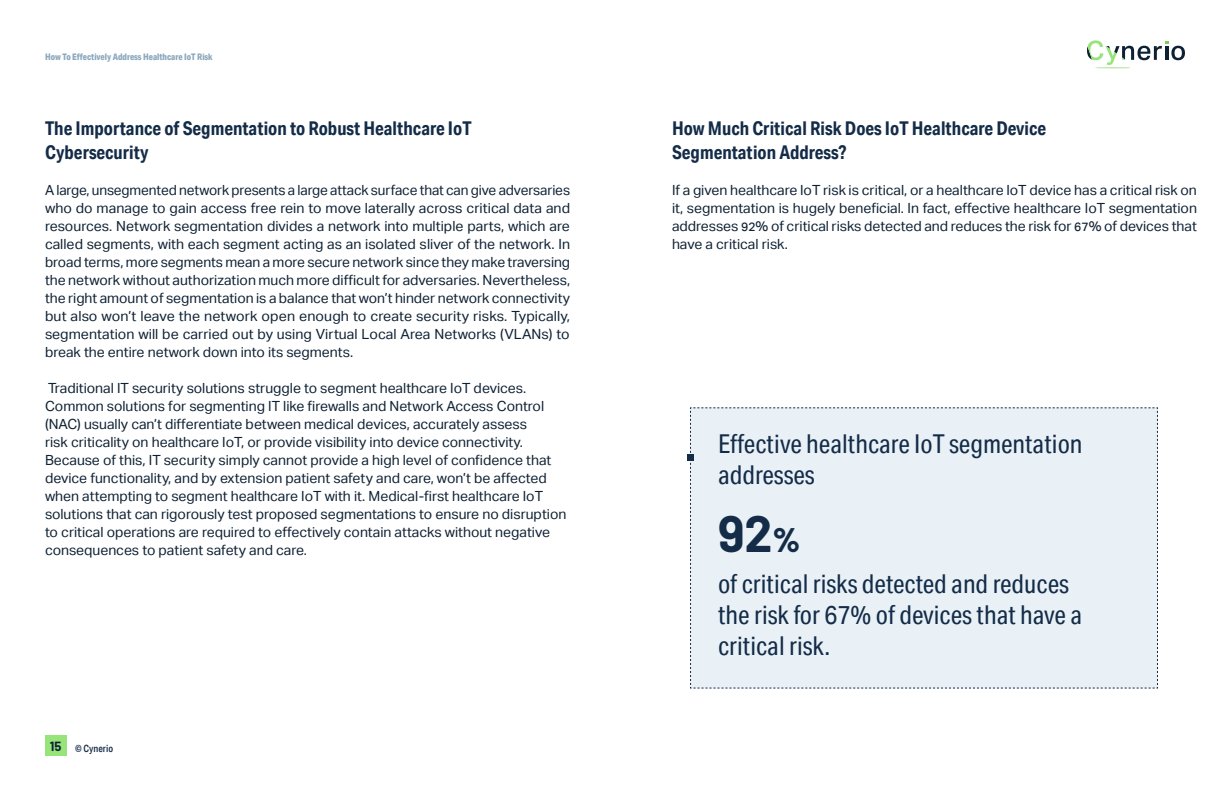
<style>
.page{position:relative;width:1230px;height:795px;background:#fff}
.page>*{position:absolute;margin:0;border:0;box-sizing:border-box;transform-origin:0 0}
.כותרות_ביניים_H3{font:700 50px "Barlow";color:#142c48}
.טקסט_גרפים{font:26px/31px "Aktiv Grotesk Cd";color:#142c48}
.כותרות_משנה_H2{font:700 19px/24px "Aktiv Grotesk Cd";color:#142c48}
.כותרות_משנה_H2-2{font:14px/18px "Aktiv Grotesk";color:#0e2133;text-align:justify}
.t1{font:500 10px "Aktiv Grotesk Cd";color:#142c48}
.כותרת_גדולה_H1{font:800 9px "Aktiv Grotesk Cd";color:#8ca8bd}
.s1{font-family:"Barlow";font-weight:700;font-size:13px;color:#0e2133}
.s2{font-weight:800;font-size:34px}
</style>
<div class="page">
<svg style="left:1087px;top:40px;width:98px;height:29px"></svg>
<div style="left:45px;top:736px;width:21px;height:20px;background:#97e57a"></div>
<div style="left:687px;top:407px;width:471px;height:282px;background:#e9f1f7"></div>
<p class="כותרת_גדולה_H1" style="left:45px;top:52px;width:169px">How To Effectively Address Healthcare IoT Risk</p>
<p class="כותרות_משנה_H2" style="left:45px;top:116px;width:428px">The Importance of Segmentation to Robust Healthcare IoT<br>Cybersecurity</p>
<p class="כותרות_משנה_H2-2" style="left:45px;top:181px;width:527px">A large, unsegmented network presents a large attack surface that can give adversaries who do manage to gain access free rein to move laterally across critical data and resources. Network segmentation divides a network into multiple parts, which are called segments, with each segment acting as an isolated sliver of the network. In broad terms, more segments mean a more secure network since they make traversing the network without authorization much more difficult for adversaries. Nevertheless, the right amount of segmentation is a balance that won’t hinder network connectivity but also won’t leave the network open enough to create security risks. Typically, segmentation will be carried out by using Virtual Local Area Networks (VLANs) to break the entire network down into its segments.</p>
<p class="כותרות_משנה_H2-2" style="left:45px;top:379px;width:523px;text-align:left">Traditional IT security solutions struggle to segment healthcare IoT devices.<br>Common solutions for segmenting IT like firewalls and Network Access Control (NAC) usually can’t differentiate between medical devices, accurately assess<br>risk criticality on healthcare IoT, or provide visibility into device connectivity.<br>Because of this, IT security simply cannot provide a high level of confidence that device functionality, and by extension patient safety and care, won’t be affected when attempting to segment healthcare IoT with it. Medical-first healthcare IoT solutions that can rigorously test proposed segmentations to ensure no disruption to critical operations are required to effectively contain attacks without negative consequences to patient safety and care.</p>
<p class="t1" style="left:50px;top:742px;width:65px"><span class="s1">15</span> © Cynerio</p>
<p class="כותרות_משנה_H2" style="left:672px;top:116px;width:376px">How Much Critical Risk Does IoT Healthcare Device<br>Segmentation Address?</p>
<p class="כותרות_משנה_H2-2" style="left:672px;top:181px;width:527px">If a given healthcare IoT risk is critical, or a healthcare IoT device has a critical risk on it, segmentation is hugely beneficial. In fact, effective healthcare IoT segmentation addresses 92% of critical risks detected and reduces the risk for 67% of devices that have a critical risk.</p>
<p class="טקסט_גרפים" style="left:718px;top:428px;width:366px">Effective healthcare IoT segmentation addresses</p>
<p class="כותרות_ביניים_H3" style="left:718px;top:497px;width:84px">92<span class="s2">%</span></p>
<p class="טקסט_גרפים" style="left:718px;top:568px;width:366px">of critical risks detected and reduces the risk for 67% of devices that have a critical risk.</p>
</div>
